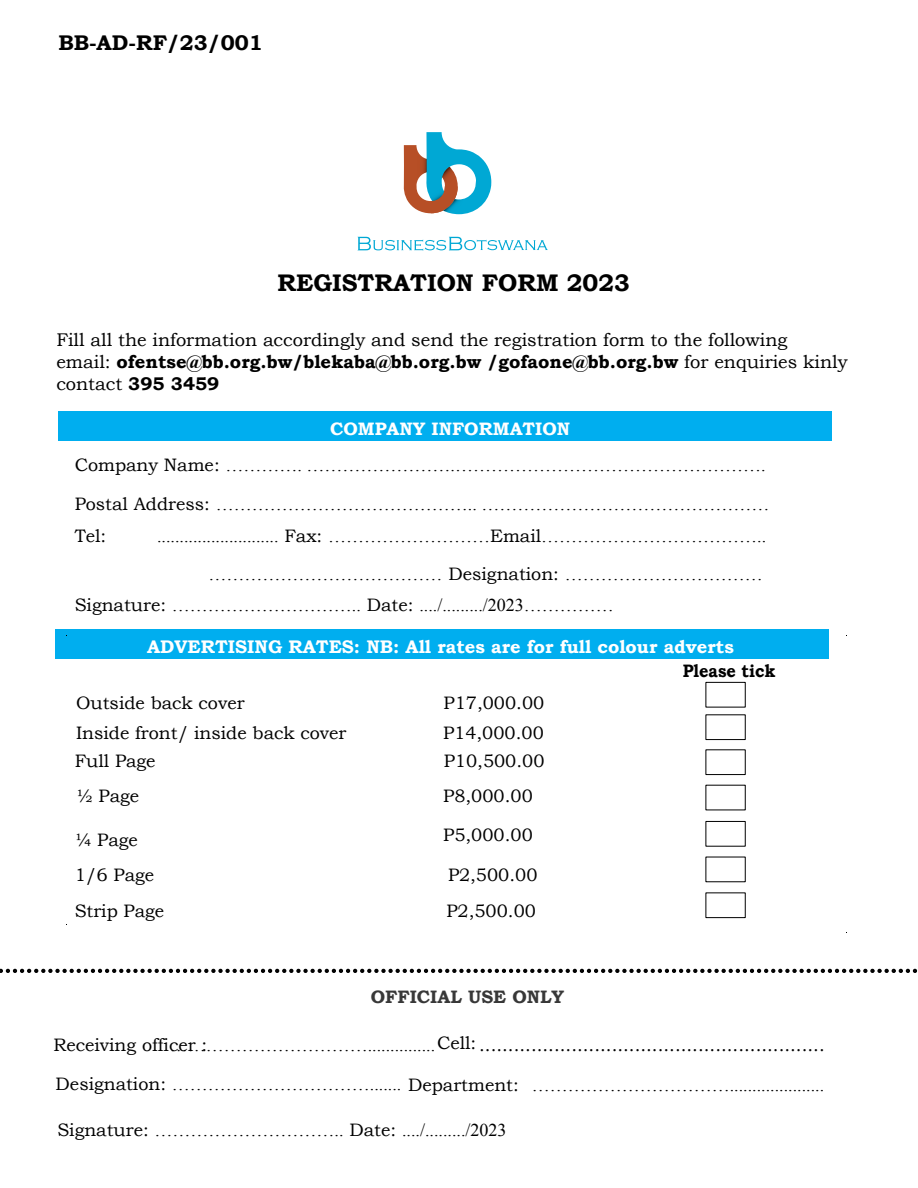
<style>
.page{position:relative;width:918px;height:1188px;background:#fff}
.page>*{position:absolute;margin:0;border:0;box-sizing:border-box;transform-origin:0 0}
.t1{font:700 24px "Bookman Old Style";color:#000}
.t2{font:22.2px "Bookman Old Style";color:#000}
.t3{font:700 21.3px "Bookman Old Style";color:#000}
.t4{font:18.3px/22px "Bookman Old Style";color:#000}
.t5{font:700 18.3px "Bookman Old Style";color:#fff}
.t6{font:18px/39.3px "Times New Roman";color:#000}
.t7{font:18px "Bookman Old Style";color:#000}
.t8{font:700 18px "Bookman Old Style";color:#fff}
.t9{font:700 18px "Bookman Old Style";color:#383838}
.t10{font:700 18px "Bookman Old Style";color:#000;scale:.91 1}
.s1{font-weight:700}
.s2{font-family:"Bookman Old Style"}
.s3{font-family:"Times New Roman"}
</style>
<div class="page">
<div style="left:55px;top:629px;width:774px;height:30px;background:#00aeef"></div>
<svg style="left:0;top:968px;width:917px;height:5px"></svg>
<div style="left:706px;top:682px;width:39px;height:25px;border:1px solid #000"></div>
<div style="left:706px;top:715px;width:39px;height:25px;border:1px solid #000"></div>
<div style="left:706px;top:750px;width:39px;height:25px;border:1px solid #000"></div>
<div style="left:706px;top:821px;width:39px;height:25px;border:1px solid #000"></div>
<div style="left:706px;top:893px;width:39px;height:25px;border:1px solid #000"></div>
<svg style="left:358px;top:237px;width:190px;height:14px"></svg>
<svg style="left:403px;top:132px;width:88px;height:82px"></svg>
<div style="left:58px;top:411px;width:774px;height:29px;background:#00aeef"></div>
<p class="t3" style="left:58px;top:28px;width:206px">BB-AD-RF/23/001</p>
<h1 class="t1" style="left:277px;top:265px;width:354px">REGISTRATION FORM 2023</h1>
<p class="t4" style="left:56px;top:329px;width:793px">Fill all the information accordingly and send the registration form to the following<br>email: <span class="s1">ofentse@bb.org.bw/blekaba@bb.org.bw /gofaone@bb.org.bw</span> for enquiries kinly contact <span class="s1">395 3459</span></p>
<p class="t8" style="left:330px;top:416px;width:242px">COMPANY INFORMATION</p>
<p class="t6" style="left:75px;top:445px;width:696px"><span class="s2">Company Name:</span> …………. …………………….…………………………………………….<br><span class="s2">Postal Address:</span> …………………………………….. …………………………………………</p>
<p class="t7" style="left:75px;top:524px;width:33px">Tel:</p>
<p class="t6" style="left:157px;top:516px;width:611px">........................... <span class="s2">Fax:</span> ………………………<span class="s2">Email</span>………………………………..</p>
<p class="t6" style="left:209px;top:554px;width:556px">………………………………… <span class="s2">Designation:</span> ……………………………</p>
<p class="t6" style="left:75px;top:585px;width:541px"><span class="s2">Signature:</span> ………………………….. <span class="s2">Date:</span> ..../........./2023……………</p>
<p class="t5" style="left:147px;top:633px;width:588px">ADVERTISING RATES: NB: All rates are for full colour adverts</p>
<p class="t10" style="left:683px;top:658px;width:103px">Please tick</p>
<p class="t7" style="left:76px;top:691px;width:170px">Outside back cover</p>
<p class="t7" style="left:444px;top:691px;width:102px">P17,000.00</p>
<p class="t7" style="left:76px;top:721px;width:272px">Inside front/ inside back cover</p>
<p class="t7" style="left:443px;top:721px;width:102px">P14,000.00</p>
<p class="t7" style="left:75px;top:749px;width:82px">Full Page</p>
<p class="t7" style="left:444px;top:749px;width:102px">P10,500.00</p>
<p class="t7" style="left:76px;top:784px;width:65px">½ Page</p>
<p class="t7" style="left:443px;top:784px;width:91px">P8,000.00</p>
<p class="t7" style="left:75px;top:828px;width:65px">¼ Page</p>
<p class="t7" style="left:443px;top:823px;width:91px">P5,000.00</p>
<p class="t7" style="left:75px;top:863px;width:81px">1/6 Page</p>
<p class="t7" style="left:448px;top:863px;width:91px">P2,500.00</p>
<p class="t7" style="left:75px;top:899px;width:91px">Strip Page</p>
<p class="t7" style="left:447px;top:899px;width:91px">P2,500.00</p>
<p class="t2" style="left:-3px;top:950px;width:923px">..................................................................................................................................</p>
<p class="t9" style="left:371px;top:984px;width:195px">OFFICIAL USE ONLY</p>
<p class="t7" style="left:170px;top:1034px;width:657px"><span class="s3">……………………………...............</span>Cell: ............................................................</p>
<p class="t7" style="left:53px;top:1034px;width:155px">Receiving officer :</p>
<p class="t6" style="left:56px;top:1065px;width:770px"><span class="s2">Designation:</span> ……………………………....... <span class="s2">Department:</span> …………………………….....................</p>
<p class="t6" style="left:57px;top:1110px;width:451px"><span class="s2">Signature:</span> ………………………….. <span class="s2">Date:</span> ..../........./2023</p>
</div>
